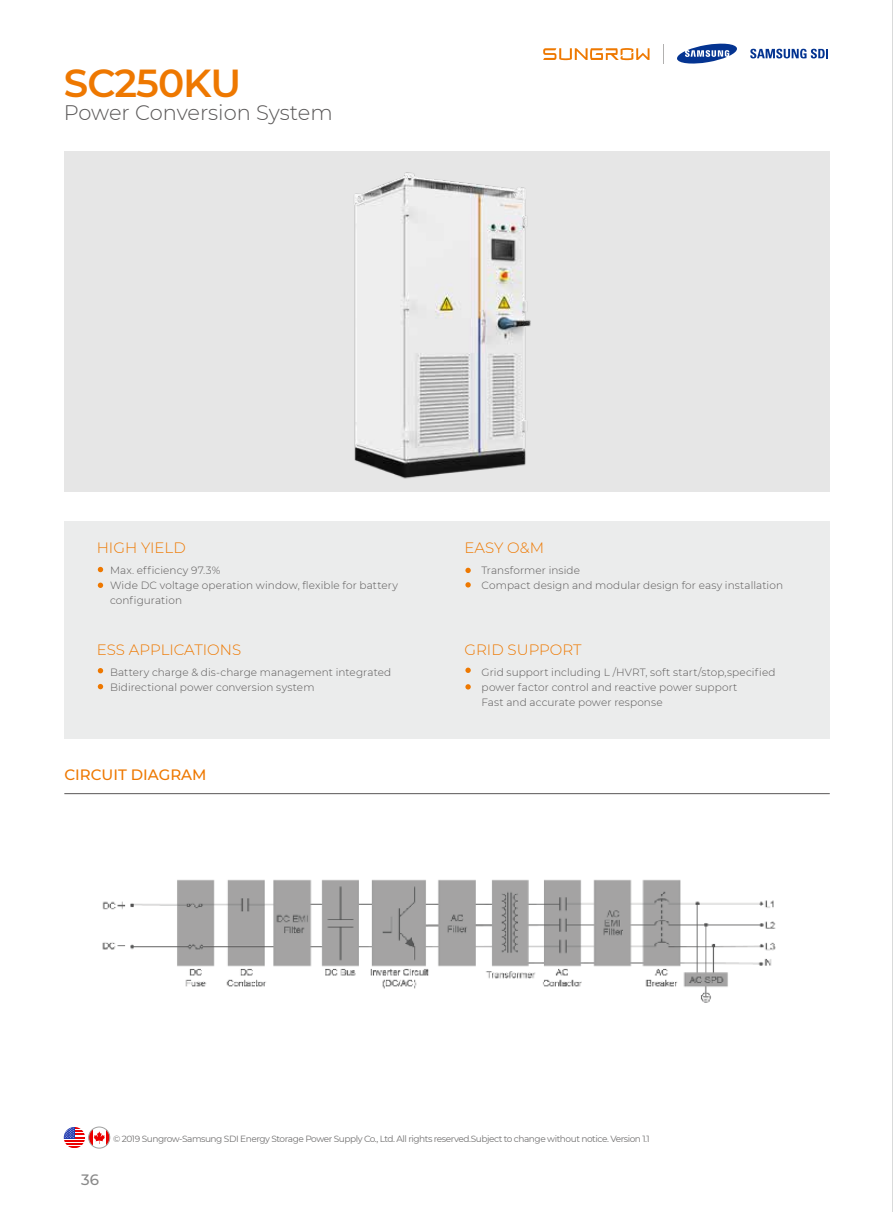
<style>
.page{position:relative;width:893px;height:1212px;background:#fff}
.page>*{position:absolute;margin:0;border:0;box-sizing:border-box;transform-origin:0 0}
.t1{font:600 39px "Montserrat";letter-spacing:-.025em;color:#ee7800}
.t2{font:300 21px "Montserrat";letter-spacing:-.005em;color:#595757}
.t3{font:300 15px "Montserrat";color:#ee7800}
.t4{font:500 15px "Montserrat";color:#ee7800}
.t5{font:500 15px "Montserrat";color:#898989}
.t6{font:300 10.5px/15px "Montserrat";letter-spacing:.01em;color:#595757}
.t7{font:9px "Montserrat";letter-spacing:-.05em;color:#727171}
</style>
<div class="page">
<hr style="left:892px;top:0;width:1px;height:1212px;background:#b5b6b6">
<svg style="left:663px;top:44px;width:1px;height:20px"></svg>
<svg style="left:677px;top:43px;width:60px;height:21px"></svg>
<svg style="left:750px;top:49px;width:78px;height:9px"></svg>
<svg style="left:543px;top:48px;width:106px;height:12px"></svg>
<svg style="left:106px;top:1129px;width:4px;height:17px"></svg>
<svg style="left:89px;top:1128px;width:4px;height:19px"></svg>
<svg style="left:94px;top:1131px;width:11px;height:13px"></svg>
<div style="left:89px;top:1127px;width:21px;height:21px;border:1px solid #9fa0a0;border-radius:50%"></div>
<svg style="left:64px;top:1127px;width:21px;height:21px"></svg>
<hr style="left:64px;top:1140px;width:21px;height:2px;background:#eb0000">
<hr style="left:64px;top:1143px;width:21px;height:2px;background:#eb0000">
<hr style="left:64px;top:1146px;width:21px;height:2px;background:#eb0000">
<svg style="left:64px;top:1127px;width:21px;height:11px"></svg>
<div style="left:64px;top:151px;width:766px;height:340px;background:#e6e6e6"></div>
<hr style="left:64px;top:793px;width:766px;height:1px;background:#595757">
<img style="left:354px;top:172px;width:177px;height:307px">
<img style="left:102px;top:879px;width:674px;height:124px">
<div style="left:64px;top:521px;width:766px;height:218px;background:#ebecec"></div>
<svg style="left:98px;top:567px;width:5px;height:5px"></svg>
<svg style="left:98px;top:668px;width:5px;height:5px"></svg>
<svg style="left:98px;top:583px;width:5px;height:5px"></svg>
<svg style="left:98px;top:684px;width:5px;height:5px"></svg>
<svg style="left:465px;top:568px;width:6px;height:5px"></svg>
<svg style="left:465px;top:582px;width:6px;height:5px"></svg>
<svg style="left:465px;top:668px;width:6px;height:5px"></svg>
<svg style="left:465px;top:684px;width:6px;height:5px"></svg>
<h1 class="t1" style="left:64px;top:55px;width:179px">SC250KU</h1>
<h2 class="t2" style="left:64px;top:99px;width:270px">Power Conversion System</h2>
<h3 class="t3" style="left:97px;top:538px;width:91px">HIGH YIELD</h3>
<h3 class="t3" style="left:465px;top:538px;width:81px">EASY O&amp;M</h3>
<p class="t6" style="left:110px;top:562px;width:289px">Max. efficiency 97.3%<br>Wide DC voltage operation window, flexible for battery configuration</p>
<p class="t6" style="left:482px;top:562px;width:303px">Transformer inside<br>Compact design and modular design for easy installation</p>
<h3 class="t3" style="left:97px;top:639px;width:146px">ESS APPLICATIONS</h3>
<h3 class="t3" style="left:465px;top:639px;width:119px">GRID SUPPORT</h3>
<p class="t6" style="left:110px;top:664px;width:283px">Battery charge &amp; dis-charge management integrated<br>Bidirectional power conversion system</p>
<p class="t6" style="left:482px;top:664px;width:295px">Grid support including L /HVRT, soft start/stop,specified power factor control and reactive power support<br>Fast and accurate power response</p>
<h3 class="t4" style="left:64px;top:764px;width:144px">CIRCUIT DIAGRAM</h3>
<h3 class="t5" style="left:81px;top:1169px;width:19px">36</h3>
<p class="t7" style="left:113px;top:1132px;width:538px">© 2019 Sungrow-Samsung SDI Energy Storage Power Supply Co., Ltd. All rights reserved.Subject to change without notice. Version 1.1</p>
</div>
